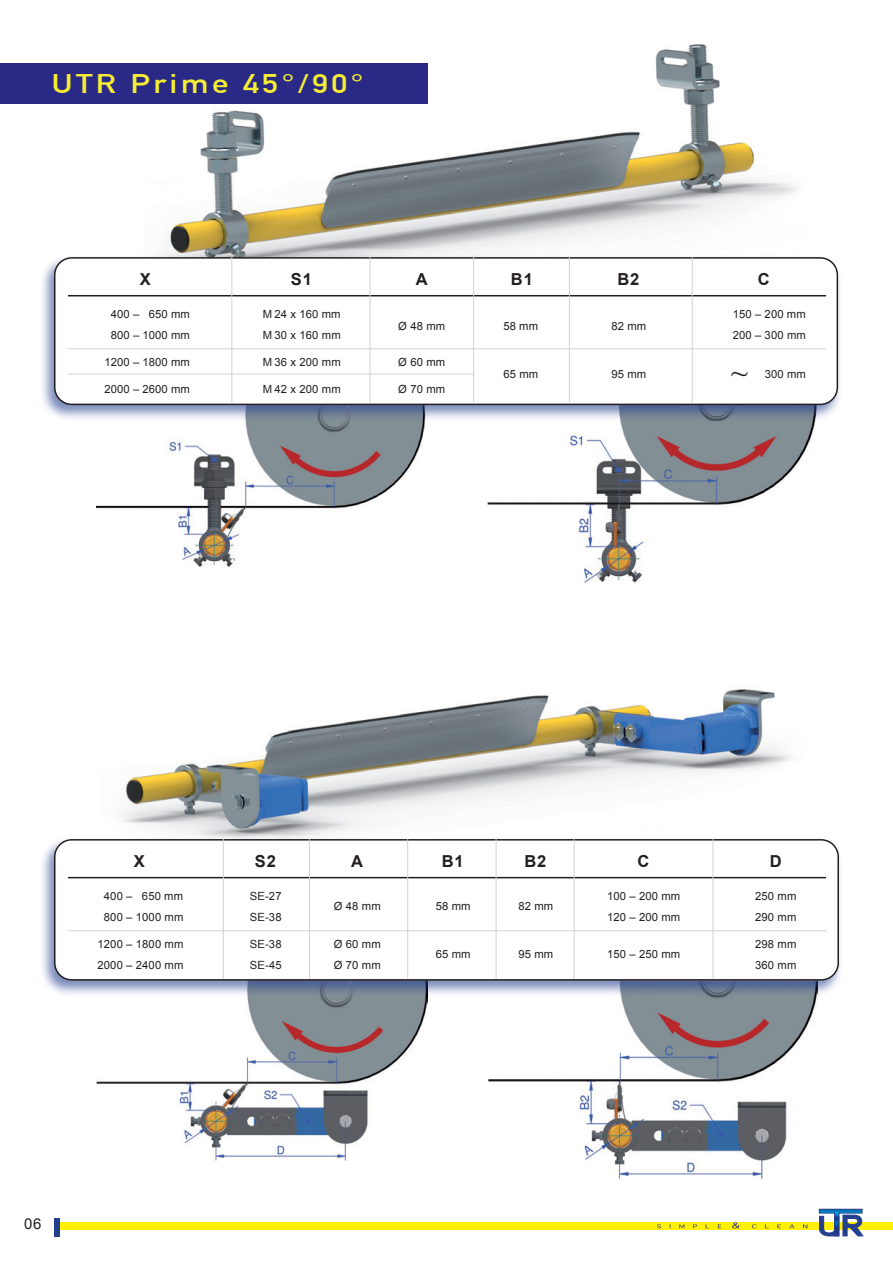
<style>
.page{position:relative;width:893px;height:1263px;background:#fff}
.page>*{position:absolute;margin:0;border:0;box-sizing:border-box;transform-origin:0 0}
.t1{font:700 26.4px "DIN Alternate";letter-spacing:.1em;color:#f6ee33;scale:1.25 1}
.t2{font:700 16.5px "Arial";letter-spacing:.05em;color:#231f20}
.t3{font:15px "Arial";color:#231f20}
.t4{font:11.25px "Arial";letter-spacing:.01em;color:#231f20}
</style>
<div class="page">
<img style="left:96px;top:421px;width:330px;height:146px">
<img style="left:487px;top:421px;width:329px;height:162px">
<img style="left:144px;top:44px;width:653px;height:211px">
<div style="left:40px;top:255px;width:803px;height:166px;background:#253f8e;opacity:.6"></div>
<div style="left:55px;top:258px;width:782px;height:146px;background:#fff;border-radius:17px"></div>
<div style="left:54px;top:257px;width:784px;height:148px;border:2px solid #231f20;border-radius:17px"></div>
<hr style="left:68px;top:295px;width:758px;height:1px;background:#231f20">
<hr style="left:231px;top:257px;width:1px;height:146px;background:#d1d2d4">
<hr style="left:370px;top:257px;width:1px;height:146px;background:#d1d2d4">
<hr style="left:692px;top:257px;width:1px;height:146px;background:#d1d2d4">
<hr style="left:569px;top:257px;width:1px;height:146px;background:#d1d2d4">
<hr style="left:473px;top:257px;width:1px;height:146px;background:#d1d2d4">
<hr style="left:68px;top:348px;width:758px;height:1px;background:#d1d2d4">
<hr style="left:68px;top:374px;width:406px;height:1px;background:#d1d2d4">
<img style="left:122px;top:689px;width:670px;height:148px">
<img style="left:96px;top:997px;width:332px;height:163px">
<img style="left:488px;top:997px;width:329px;height:182px">
<div style="left:40px;top:837px;width:803px;height:160px;background:#253f8e;opacity:.6"></div>
<div style="left:55px;top:840px;width:783px;height:140px;background:#fff;border-radius:17px"></div>
<div style="left:54px;top:839px;width:785px;height:142px;border:2px solid #231f20;border-radius:17px"></div>
<hr style="left:68px;top:877px;width:758px;height:1px;background:#231f20">
<hr style="left:223px;top:839px;width:1px;height:140px;background:#d1d2d4">
<hr style="left:309px;top:839px;width:1px;height:140px;background:#d1d2d4">
<hr style="left:574px;top:839px;width:1px;height:140px;background:#d1d2d4">
<hr style="left:713px;top:839px;width:1px;height:140px;background:#d1d2d4">
<hr style="left:496px;top:839px;width:1px;height:140px;background:#d1d2d4">
<hr style="left:407px;top:839px;width:1px;height:140px;background:#d1d2d4">
<hr style="left:68px;top:930px;width:758px;height:1px;background:#d1d2d4">
<div style="left:0;top:64px;width:427px;height:40px;background:#2a2a86"></div>
<img style="left:732px;top:371px;width:15px;height:6px">
<div style="left:54px;top:1222px;width:839px;height:8px;background:#fff101"></div>
<svg style="left:657px;top:1222px;width:150px;height:6px"></svg>
<svg style="left:819px;top:1209px;width:45px;height:27px"></svg>
<div style="left:54px;top:1218px;width:5px;height:18px;background:#253f8e"></div>
<h1 class="t1" style="left:52px;top:64px;width:251px">UTR Prime 45°/90°</h1>
<h2 class="t2" style="left:140px;top:268px;width:13px">X</h2>
<h2 class="t2" style="left:291px;top:268px;width:23px">S1</h2>
<h2 class="t2" style="left:416px;top:268px;width:13px">A</h2>
<h2 class="t2" style="left:511px;top:268px;width:23px">B1</h2>
<h2 class="t2" style="left:617px;top:268px;width:23px">B2</h2>
<h2 class="t2" style="left:758px;top:268px;width:13px">C</h2>
<p class="t4" style="left:111px;top:307px;width:81px">400 – 650 mm</p>
<p class="t4" style="left:263px;top:307px;width:79px">M 24 x 160 mm</p>
<p class="t4" style="left:398px;top:319px;width:48px">Ø 48 mm</p>
<p class="t4" style="left:503px;top:319px;width:36px">58 mm</p>
<p class="t4" style="left:611px;top:319px;width:36px">82 mm</p>
<p class="t4" style="left:733px;top:307px;width:75px">150 – 200 mm</p>
<p class="t4" style="left:111px;top:328px;width:81px">800 – 1000 mm</p>
<p class="t4" style="left:263px;top:328px;width:79px">M 30 x 160 mm</p>
<p class="t4" style="left:733px;top:328px;width:75px">200 – 300 mm</p>
<p class="t4" style="left:104px;top:355px;width:87px">1200 – 1800 mm</p>
<p class="t4" style="left:263px;top:355px;width:79px">M 36 x 200 mm</p>
<p class="t4" style="left:398px;top:355px;width:49px">Ø 60 mm</p>
<p class="t4" style="left:503px;top:367px;width:36px">65 mm</p>
<p class="t4" style="left:611px;top:367px;width:36px">95 mm</p>
<p class="t4" style="left:765px;top:367px;width:43px">300 mm</p>
<p class="t4" style="left:104px;top:382px;width:87px">2000 – 2600 mm</p>
<p class="t4" style="left:263px;top:382px;width:79px">M 42 x 200 mm</p>
<p class="t4" style="left:398px;top:382px;width:49px">Ø 70 mm</p>
<h2 class="t2" style="left:134px;top:850px;width:13px">X</h2>
<h2 class="t2" style="left:255px;top:850px;width:23px">S2</h2>
<h2 class="t2" style="left:351px;top:850px;width:13px">A</h2>
<h2 class="t2" style="left:442px;top:850px;width:23px">B1</h2>
<h2 class="t2" style="left:524px;top:850px;width:23px">B2</h2>
<h2 class="t2" style="left:637px;top:850px;width:13px">C</h2>
<h2 class="t2" style="left:770px;top:850px;width:13px">D</h2>
<p class="t4" style="left:104px;top:888px;width:81px">400 – 650 mm</p>
<p class="t4" style="left:250px;top:888px;width:33px">SE-27</p>
<p class="t4" style="left:334px;top:899px;width:48px">Ø 48 mm</p>
<p class="t4" style="left:436px;top:899px;width:36px">58 mm</p>
<p class="t4" style="left:518px;top:899px;width:36px">82 mm</p>
<p class="t4" style="left:607px;top:888px;width:75px">100 – 200 mm</p>
<p class="t4" style="left:755px;top:888px;width:43px">250 mm</p>
<p class="t4" style="left:104px;top:909px;width:81px">800 – 1000 mm</p>
<p class="t4" style="left:250px;top:909px;width:33px">SE-38</p>
<p class="t4" style="left:607px;top:909px;width:75px">120 – 200 mm</p>
<p class="t4" style="left:755px;top:909px;width:43px">290 mm</p>
<p class="t4" style="left:98px;top:936px;width:87px">1200 – 1800 mm</p>
<p class="t4" style="left:250px;top:936px;width:33px">SE-38</p>
<p class="t4" style="left:334px;top:936px;width:48px">Ø 60 mm</p>
<p class="t4" style="left:436px;top:947px;width:36px">65 mm</p>
<p class="t4" style="left:518px;top:947px;width:36px">95 mm</p>
<p class="t4" style="left:607px;top:947px;width:75px">150 – 250 mm</p>
<p class="t4" style="left:755px;top:936px;width:43px">298 mm</p>
<p class="t4" style="left:98px;top:957px;width:87px">2000 – 2400 mm</p>
<p class="t4" style="left:250px;top:957px;width:33px">SE-45</p>
<p class="t4" style="left:334px;top:957px;width:48px">Ø 70 mm</p>
<p class="t4" style="left:755px;top:957px;width:43px">360 mm</p>
<h3 class="t3" style="left:24px;top:1214px;width:19px">06</h3>
</div>
